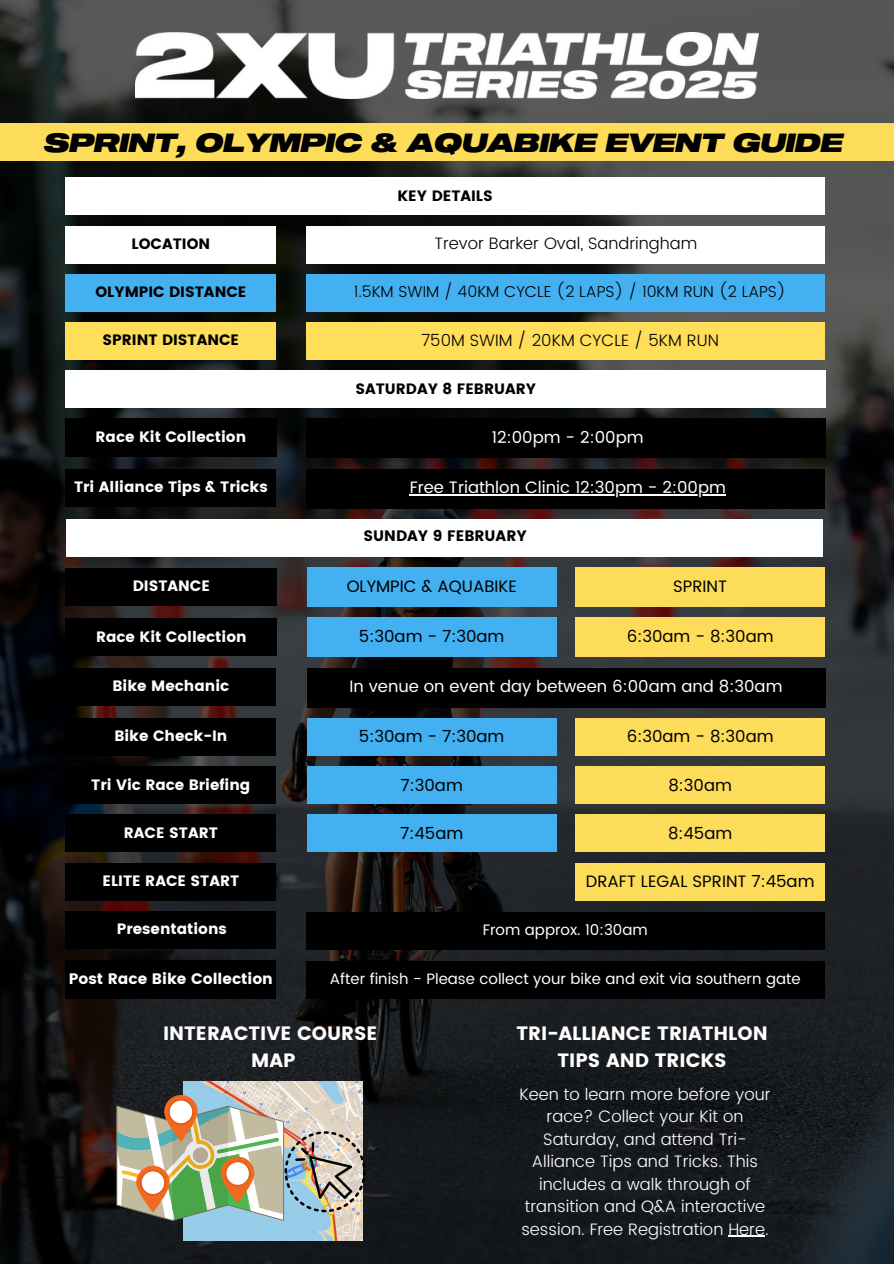
<style>
.page{position:relative;width:894px;height:1264px;background:#fff}
.page>*{position:absolute;margin:0;border:0;box-sizing:border-box;transform-origin:0 0}
.t1{font:25.8px "Sequel 100 Wide 96";color:#000}
.t2{font:19.35px/26.8px "Poppins";color:#fff;text-align:center}
.t3{font:300 16.5px/22.5px "Poppins";color:#fff;text-align:center}
.t4{font:16.5px "Poppins";color:#000}
.t5{font:16.5px "Poppins";color:#fff}
.t6{font:300 16.5px "Poppins";color:#000}
.t7{font:300 15.75px "Poppins";color:#000}
.t8{font:15.15px "Poppins";color:#fff}
.t9{font:15.15px "Poppins";color:#000}
.t10{font:15px "Poppins";color:#fff}
.t11{font:15px "Poppins";color:#fff}
.t12{font:15px "Poppins";color:#000}
</style>
<div class="page">
<img style="left:0;top:0;width:893px;height:1263px">
<div style="left:65px;top:370px;width:760px;height:38px;background:#fff"></div>
<div style="left:65px;top:418px;width:211px;height:39px;background:#000"></div>
<div style="left:307px;top:418px;width:518px;height:40px;background:#000"></div>
<div style="left:65px;top:469px;width:211px;height:37px;background:#000"></div>
<div style="left:307px;top:469px;width:517px;height:39px;background:#000"></div>
<hr style="left:409px;top:494px;width:166px;height:1px;background:#fff">
<hr style="left:575px;top:494px;width:150px;height:1px;background:#fff">
<div style="left:65px;top:322px;width:211px;height:38px;background:#ffde59"></div>
<div style="left:307px;top:322px;width:517px;height:38px;background:#ffde59"></div>
<div style="left:65px;top:226px;width:211px;height:37px;background:#fff"></div>
<div style="left:307px;top:226px;width:517px;height:37px;background:#fff"></div>
<div style="left:65px;top:911px;width:211px;height:37px;background:#000"></div>
<div style="left:306px;top:912px;width:518px;height:37px;background:#000"></div>
<div style="left:65px;top:960px;width:211px;height:38px;background:#000"></div>
<div style="left:306px;top:960px;width:518px;height:38px;background:#000"></div>
<div style="left:65px;top:177px;width:759px;height:38px;background:#fff"></div>
<div style="left:65px;top:667px;width:211px;height:38px;background:#000"></div>
<div style="left:307px;top:667px;width:517px;height:40px;background:#000"></div>
<div style="left:66px;top:519px;width:757px;height:38px;background:#fff"></div>
<div style="left:0;top:123px;width:893px;height:38px;background:#fddc59"></div>
<hr style="left:728px;top:1235px;width:37px;height:1px;background:#fff">
<img style="left:184px;top:1081px;width:179px;height:158px">
<svg style="left:164px;top:1094px;width:34px;height:47px"></svg>
<svg style="left:168px;top:1098px;width:26px;height:26px"></svg>
<svg style="left:170px;top:1100px;width:22px;height:23px"></svg>
<img style="left:116px;top:1105px;width:249px;height:115px">
<div style="left:65px;top:274px;width:211px;height:37px;background:#43b0f1"></div>
<div style="left:307px;top:274px;width:517px;height:37px;background:#43b0f1"></div>
<div style="left:65px;top:618px;width:212px;height:38px;background:#000"></div>
<div style="left:307px;top:617px;width:249px;height:40px;background:#43b0f1"></div>
<div style="left:575px;top:617px;width:249px;height:40px;background:#fddc59"></div>
<div style="left:65px;top:718px;width:211px;height:37px;background:#000"></div>
<div style="left:307px;top:718px;width:249px;height:37px;background:#43b0f1"></div>
<div style="left:575px;top:718px;width:249px;height:37px;background:#fddc59"></div>
<div style="left:65px;top:766px;width:211px;height:38px;background:#000"></div>
<div style="left:307px;top:766px;width:249px;height:38px;background:#43b0f1"></div>
<div style="left:575px;top:766px;width:249px;height:38px;background:#fddc59"></div>
<div style="left:65px;top:814px;width:211px;height:38px;background:#000"></div>
<div style="left:307px;top:814px;width:249px;height:38px;background:#43b0f1"></div>
<div style="left:575px;top:814px;width:249px;height:38px;background:#fddc59"></div>
<div style="left:65px;top:568px;width:212px;height:37px;background:#000"></div>
<div style="left:307px;top:567px;width:249px;height:40px;background:#43b0f1"></div>
<div style="left:575px;top:567px;width:249px;height:40px;background:#fddc59"></div>
<div style="left:65px;top:862px;width:211px;height:38px;background:#000"></div>
<div style="left:575px;top:862px;width:249px;height:38px;background:#fddc59"></div>
<img style="left:135px;top:32px;width:623px;height:67px">
<p class="t1" style="left:44px;top:127px;width:800px">SPRINT, OLYMPIC &amp; AQUABIKE EVENT GUIDE</p>
<h3 class="t12" style="left:397px;top:187px;width:97px">KEY DETAILS</h3>
<h4 class="t12" style="left:131px;top:235px;width:80px">LOCATION</h4>
<h3 class="t6" style="left:434px;top:234px;width:264px">Trevor Barker Oval, Sandringham</h3>
<h5 class="t12" style="left:95px;top:283px;width:152px">OLYMPIC DISTANCE</h5>
<p class="t7" style="left:353px;top:282px;width:434px">1.5KM SWIM / 40KM CYCLE (2 LAPS) / 10KM RUN (2 LAPS)</p>
<h4 class="t12" style="left:103px;top:331px;width:138px">SPRINT DISTANCE</h4>
<h3 class="t6" style="left:421px;top:331px;width:299px">750M SWIM / 20KM CYCLE / 5KM RUN</h3>
<p class="t12" style="left:355px;top:380px;width:182px">SATURDAY 8 FEBRUARY</p>
<h1 class="t10" style="left:96px;top:428px;width:152px">Race Kit Collection</h1>
<h3 class="t5" style="left:492px;top:427px;width:153px">12:00pm - 2:00pm</h3>
<h3 class="t10" style="left:74px;top:478px;width:195px">Tri Alliance Tips &amp; Tricks</h3>
<p class="t5" style="left:409px;top:478px;width:317px">Free Triathlon Clinic 12:30pm - 2:00pm</p>
<h4 class="t9" style="left:363px;top:527px;width:165px">SUNDAY 9 FEBRUARY</h4>
<p class="t10" style="left:133px;top:577px;width:79px">DISTANCE</p>
<h2 class="t4" style="left:346px;top:576px;width:171px">OLYMPIC &amp; AQUABIKE</h2>
<h2 class="t4" style="left:673px;top:576px;width:55px">SPRINT</h2>
<p class="t10" style="left:96px;top:627px;width:152px">Race Kit Collection</p>
<h5 class="t4" style="left:359px;top:626px;width:147px">5:30am - 7:30am</h5>
<p class="t4" style="left:626px;top:626px;width:148px">6:30am - 8:30am</p>
<h3 class="t10" style="left:112px;top:677px;width:118px">Bike Mechanic</h3>
<h4 class="t5" style="left:349px;top:676px;width:434px">In venue on event day between 6:00am and 8:30am</h4>
<p class="t10" style="left:114px;top:727px;width:114px">Bike Check-In</p>
<h3 class="t4" style="left:359px;top:727px;width:147px">5:30am - 7:30am</h3>
<p class="t4" style="left:626px;top:727px;width:148px">6:30am - 8:30am</p>
<p class="t10" style="left:91px;top:775px;width:160px">Tri Vic Race Briefing</p>
<h3 class="t4" style="left:400px;top:775px;width:64px">7:30am</h3>
<p class="t4" style="left:668px;top:775px;width:65px">8:30am</p>
<h5 class="t10" style="left:124px;top:823px;width:95px">RACE START</h5>
<p class="t4" style="left:400px;top:823px;width:64px">7:45am</p>
<h5 class="t4" style="left:668px;top:823px;width:66px">8:45am</h5>
<p class="t10" style="left:102px;top:872px;width:138px">ELITE RACE START</p>
<p class="t4" style="left:585px;top:871px;width:230px">DRAFT LEGAL SPRINT 7:45am</p>
<h5 class="t10" style="left:117px;top:920px;width:112px">Presentations</h5>
<p class="t11" style="left:482px;top:921px;width:166px">From approx. 10:30am</p>
<h5 class="t8" style="left:69px;top:969px;width:205px">Post Race Bike Collection</h5>
<p class="t11" style="left:330px;top:970px;width:472px">After finish - Please collect your bike and exit via southern gate</p>
<h5 class="t2" style="left:163px;top:1019px;width:216px">INTERACTIVE COURSE<br>MAP</h5>
<p class="t2" style="left:516px;top:1019px;width:253px">TRI-ALLIANCE TRIATHLON<br>TIPS AND TRICKS</p>
<h5 class="t3" style="left:519px;top:1082px;width:252px">Keen to learn more before your race? Collect your Kit on<br>Saturday, and attend Tri-<br>Alliance Tips and Tricks. This includes a walk through of transition and Q&amp;A interactive session. Free Registration Here.</h5>
</div>
